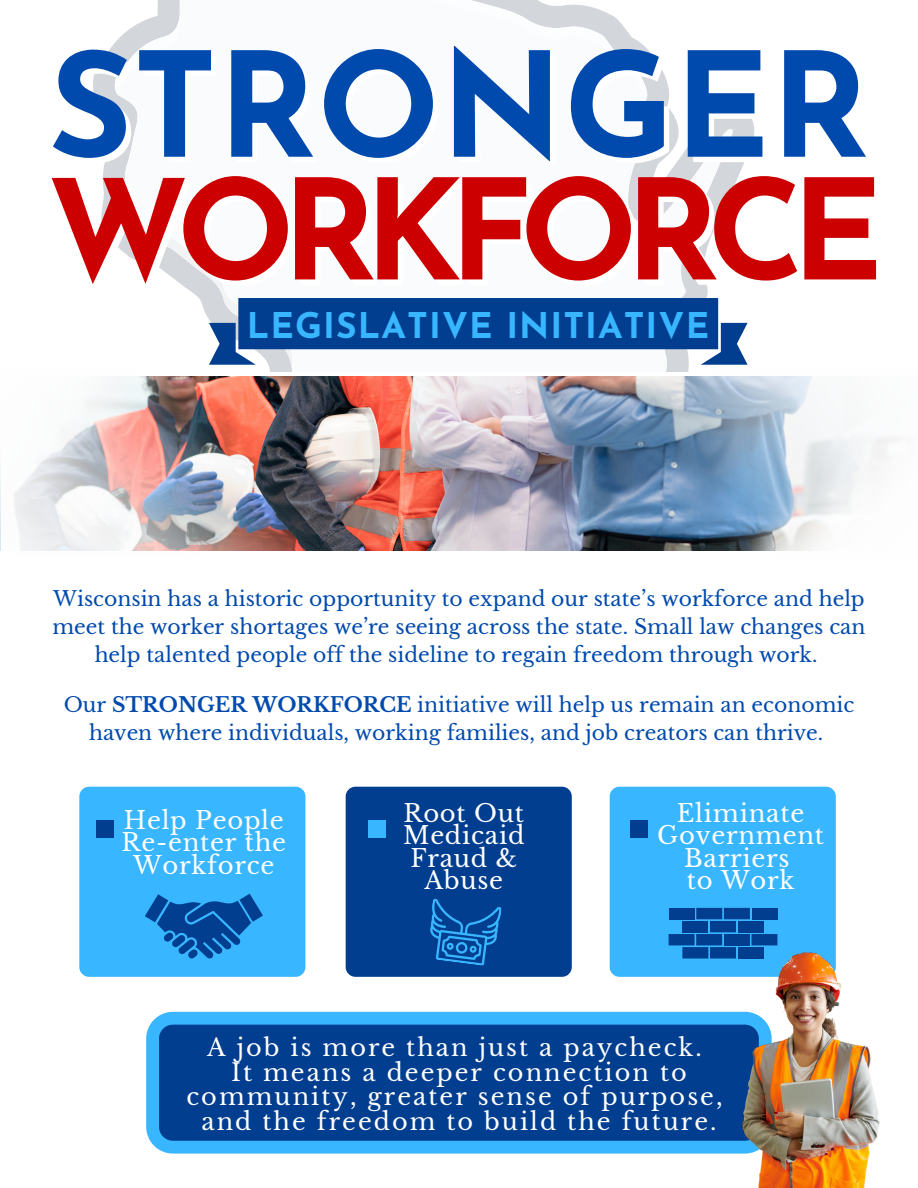
<style>
.page{position:relative;width:918px;height:1188px;background:#fff}
.page>*{position:absolute;margin:0;border:0;box-sizing:border-box;transform-origin:0 0}
.t1{font:700 144.75px "Josefin Sans";color:#004aad}
.t2{font:700 138.9px "Josefin Sans";letter-spacing:-.095em;color:#c00}
.t3{font:700 35.4px "Josefin Sans";letter-spacing:.03em;color:#38b6ff}
.t4{font:24.3px/22.5px "Libre Baskerville";letter-spacing:.03em;color:#fff;text-align:center}
.t5{font:24px "Libre Baskerville";letter-spacing:.085em;color:#fff}
.t6{font:20.4px/28.2px "Libre Baskerville";color:#004aad;text-align:center}
.s1{font-weight:700}
</style>
<div class="page">
<div style="left:610px;top:787px;width:226px;height:190px;background:#38b6ff;border-radius:10px"></div>
<div style="left:79px;top:787px;width:226px;height:190px;background:#38b6ff;border-radius:10px"></div>
<svg style="left:145px;top:894px;width:118px;height:64px"></svg>
<div style="left:96px;top:820px;width:18px;height:18px;background:#013e8f"></div>
<div style="left:346px;top:787px;width:226px;height:190px;background:#013e8f;border-radius:10px"></div>
<div style="left:368px;top:820px;width:18px;height:18px;background:#38b6ff"></div>
<div style="left:630px;top:820px;width:18px;height:18px;background:#013e8f"></div>
<svg style="left:146px;top:1012px;width:457px;height:142px;background:#0d57a6"></svg>
<img style="left:603px;top:947px;width:277px;height:241px">
<img style="left:545px;top:371px;width:352px;height:180px">
<img style="left:13px;top:371px;width:532px;height:180px">
<svg style="left:430px;top:899px;width:72px;height:67px"></svg>
<div style="left:752px;top:908px;width:26px;height:11px;background:#013e8f"></div>
<svg style="left:669px;top:908px;width:108px;height:51px"></svg>
<div style="left:669px;top:908px;width:26px;height:11px;background:#013e8f"></div>
<svg style="left:93px;top:44px;width:662px;height:199px"></svg>
<svg style="left:114px;top:43px;width:620px;height:328px"></svg>
<svg style="left:115px;top:0;width:532px;height:99px"></svg>
<svg style="left:123px;top:209px;width:625px;height:160px"></svg>
<p class="t1" style="left:48px;top:48px;width:823px">STRONGER</p>
<p class="t2" style="left:47px;top:175px;width:838px">WORKFORCE</p>
<p class="t3" style="left:247px;top:311px;width:464px">LEGISLATIVE INITIATIVE</p>
<p class="t6" style="left:52px;top:585px;width:815px">Wisconsin has a historic opportunity to expand our state’s workforce and help meet the worker shortages we’re seeing across the state. Small law changes can help talented people off the sideline to regain freedom through work.</p>
<p class="t6" style="left:64px;top:690px;width:792px">Our <span class="s1">STRONGER WORKFORCE</span> initiative will help us remain an economic haven where individuals, working families, and job creators can thrive.</p>
<p class="t4" style="left:121px;top:809px;width:166px">Help People<br>Re-enter the<br>Workforce</p>
<p class="t4" style="left:403px;top:802px;width:123px">Root Out<br>Medicaid<br>Fraud &amp;<br>Abuse</p>
<p class="t4" style="left:657px;top:802px;width:168px">Eliminate<br>Government<br>Barriers</p>
<p class="t4" style="left:687px;top:870px;width:109px">to Work</p>
<p class="t5" style="left:207px;top:1033px;width:496px">A job is more than just a paycheck.</p>
<p class="t5" style="left:231px;top:1057px;width:457px">It means a deeper connection to</p>
<p class="t5" style="left:186px;top:1082px;width:538px">community, greater sense of purpose,</p>
<p class="t5" style="left:201px;top:1107px;width:517px">and the freedom to build the future.</p>
</div>
